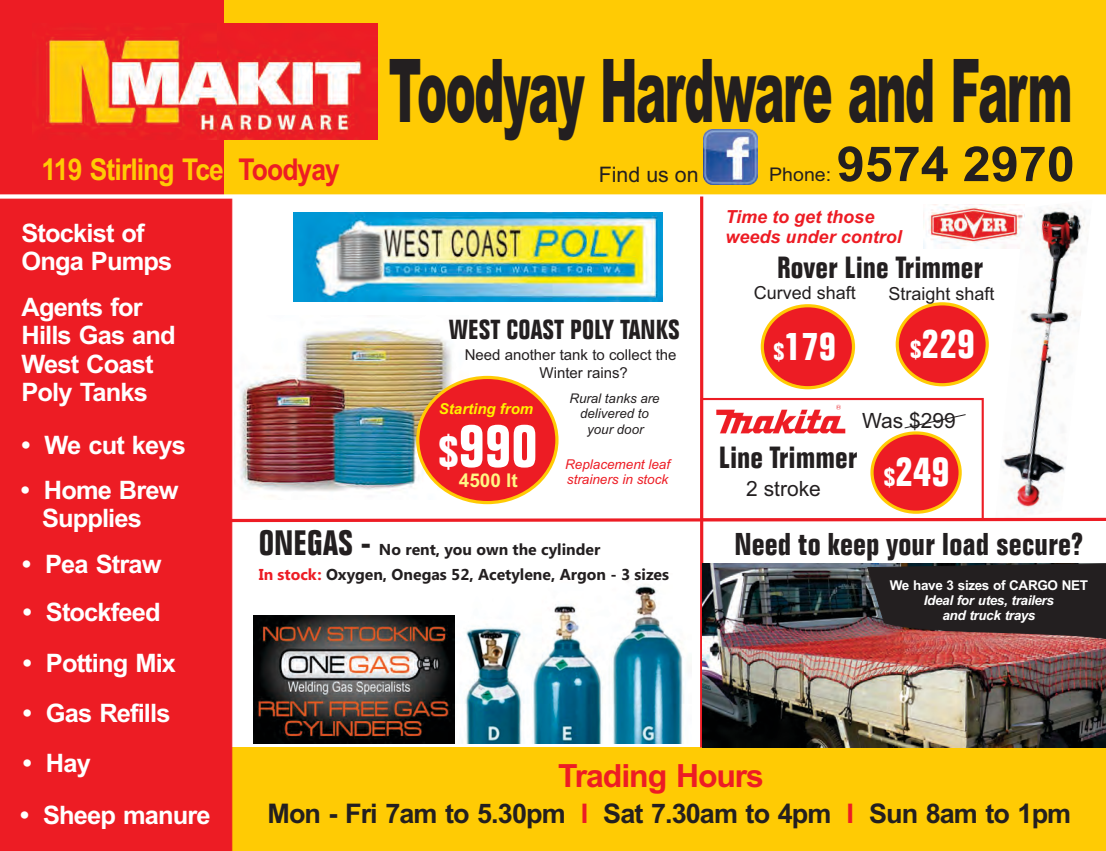
<style>
.page{position:relative;width:1106px;height:851px;background:#fff}
.page>*{position:absolute;margin:0;border:0;box-sizing:border-box;transform-origin:0 0}
.t1{font:900 87.9px "Arial";letter-spacing:-.035em;color:#231f20;scale:.51 1}
.t2{font:700 condensed 60.75px "Folio BT";color:#fff}
.t3{font:700 48.3px "Arial";color:#231f20;scale:1.04 1}
.t4{font:700 condensed 41.7px "Folio BT";color:#fff}
.t5{font:700 condensed 41.1px "Folio BT";color:#fff}
.t6{font:700 condensed 39.75px "Folio BT";color:#fff}
.t7{font:700 31.95px "Arial";letter-spacing:-.035em;color:#ed1c24}
.t8{font:700 condensed 30.9px "Folio BT";color:#231f20}
.t9{font:700 condensed 30px "Folio BT";color:#231f20}
.t10{font:700 30px "Arial";letter-spacing:-.035em;color:#ffcb04;scale:.88 1}
.t11{font:700 27px "Arial";letter-spacing:-.035em;color:#231f20}
.t12{font:700 condensed 27px "Folio BT";color:#231f20}
.t13{font:700 27px "Arial";color:#ed1c24}
.t14{font:700 25.35px/28.3px "Arial";letter-spacing:-.035em;color:#fff}
.t15{font:21.3px "Arial";color:#231f20}
.t16{font:21px "Arial";color:#231f20}
.t17{font:700 18.9px "Arial";color:#fff685}
.t18{font:18.75px "Arial";color:#231f20;scale:1.04 1}
.t19{font:italic 700 18px/20.1px "Arial";color:#ed1c24}
.t20{font:18px "Arial";color:#231f20}
.t21{font:700 15.75px/25.2px "Segoe UI";color:#231f20}
.t22{font:15px/18px "Arial";color:#231f20}
.t23{font:italic 700 15px "Arial";color:#fff200}
.t24{font:italic 700 13.5px/15.1px "Arial";letter-spacing:-.03em;color:#fff;text-align:center}
.t25{font:italic 13.5px/15.1px "Arial";color:#ed1c24}
.t26{font:700 13.5px "Arial";letter-spacing:-.03em;color:#fff}
.t27{font:italic 13.35px/15.3px "Arial";color:#231f20;text-align:center}
.s1{color:#ed1c24}
.s2{font-size:45.6px}
.s3{font-family:"Folio BT";font-stretch:condensed;font-size:34.5px}
.s4{font-size:24.9px}
.s5{font-size:25.65px}
.s6{font-size:26.1px}
</style>
<div class="page">
<img style="left:1001px;top:204px;width:84px;height:310px">
<img style="left:716px;top:385px;width:130px;height:49px">
<div style="left:217px;top:747px;width:889px;height:103px;background:#ffcb04"></div>
<div style="left:0;top:0;width:232px;height:850px;background:#ed1c24"></div>
<div style="left:224px;top:0;width:882px;height:196px;background:#ffcb04"></div>
<img style="left:33px;top:23px;width:344px;height:117px">
<img style="left:703px;top:130px;width:54px;height:54px">
<svg style="left:0;top:194px;width:1106px;height:4px"></svg>
<div style="left:895px;top:302px;width:93px;height:84px;background:#ed1c24;border:3px solid #ffcb04;border-radius:50%"></div>
<div style="left:870px;top:431px;width:91px;height:82px;background:#ed1c24;border:3px solid #ffcb04;border-radius:50%"></div>
<div style="left:760px;top:304px;width:95px;height:85px;background:#ed1c24;border:3px solid #ffcb04;border-radius:50%"></div>
<img style="left:240px;top:328px;width:227px;height:171px">
<img style="left:465px;top:584px;width:219px;height:159px">
<img style="left:254px;top:615px;width:201px;height:128px">
<img style="left:294px;top:212px;width:368px;height:89px">
<svg style="left:226px;top:516px;width:880px;height:7px"></svg>
<div style="left:416px;top:376px;width:142px;height:128px;background:#ed1c24;border:3px solid #ffcb04;border-radius:50%"></div>
<hr style="left:700px;top:196px;width:3px;height:551px;background:#ed1c24">
<img style="left:702px;top:563px;width:404px;height:184px">
<svg style="left:866px;top:563px;width:240px;height:77px;background:#352829"></svg>
<div style="left:700px;top:398px;width:283px;height:122px;border:2px solid #ed1c24"></div>
<svg style="left:904px;top:414px;width:62px;height:15px"></svg>
<img style="left:923px;top:204px;width:101px;height:45px">
<h1 class="t1" style="left:389px;top:59px;width:1342px">Toodyay Hardware and Farm</h1>
<p class="t10" style="left:42px;top:158px;width:340px">119 Stirling Tce <span class="s1">Toodyay</span></p>
<p class="t15" style="left:599px;top:167px;width:101px">Find us on</p>
<p class="t18" style="left:769px;top:167px;width:61px">Phone:</p>
<h3 class="t3" style="left:836px;top:146px;width:230px">9574 2970</h3>
<p class="t14" style="left:21px;top:221px;width:152px">Stockist of<br>Onga Pumps</p>
<p class="t14" style="left:21px;top:295px;width:156px">Agents for<br>Hills Gas and<br>West Coast<br>Poly Tanks</p>
<p class="t14" style="left:21px;top:433px;width:166px">• We cut keys</p>
<p class="t14" style="left:42px;top:478px;width:138px;text-indent:-21px">• Home Brew<br>Supplies</p>
<p class="t14" style="left:22px;top:552px;width:141px">• Pea Straw</p>
<p class="t14" style="left:23px;top:599px;width:139px">• Stockfeed</p>
<p class="t14" style="left:23px;top:651px;width:155px">• Potting Mix</p>
<p class="t14" style="left:23px;top:701px;width:149px">• Gas Refills</p>
<p class="t14" style="left:23px;top:751px;width:69px">• Hay</p>
<p class="t14" style="left:20px;top:803px;width:192px">• Sheep manure</p>
<p class="t12" style="left:449px;top:318px;width:232px">WEST COAST POLY TANKS</p>
<p class="t22" style="left:539px;top:347px;width:138px;text-indent:-75px">Need another tank to collect the<br>Winter rains?</p>
<p class="t27" style="left:569px;top:392px;width:92px">Rural tanks are delivered to your door</p>
<p class="t23" style="left:439px;top:403px;width:96px">Starting from</p>
<h2 class="t2" style="left:438px;top:420px;width:101px"><span class="s2">$</span>990</h2>
<p class="t17" style="left:459px;top:473px;width:60px">4500 lt</p>
<p class="t25" style="left:565px;top:457px;width:107px">Replacement leaf strainers in stock</p>
<p class="t21" style="left:259px;top:538px;width:412px"><span class="s3">ONEGAS -</span> No rent, you own the cylinder<br><span class="s1">In stock:</span> Oxygen, Onegas 52, Acetylene, Argon - 3 sizes</p>
<p class="t19" style="left:725px;top:208px;width:178px">Time to get those weeds under control</p>
<p class="t9" style="left:777px;top:255px;width:208px">Rover Line Trimmer</p>
<p class="t20" style="left:754px;top:286px;width:104px">Curved shaft</p>
<p class="t20" style="left:888px;top:287px;width:108px">Straight shaft</p>
<h3 class="t6" style="left:773px;top:329px;width:64px"><span class="s4">$</span>179</h3>
<h3 class="t5" style="left:910px;top:326px;width:66px"><span class="s5">$</span>229</h3>
<p class="t16" style="left:862px;top:412px;width:95px">Was $299</p>
<p class="t9" style="left:719px;top:444px;width:140px">Line Trimmer</p>
<p class="t16" style="left:746px;top:480px;width:76px">2 stroke</p>
<h3 class="t4" style="left:883px;top:454px;width:67px"><span class="s6">$</span>249</h3>
<p class="t8" style="left:734px;top:531px;width:350px">Need to keep your load secure?</p>
<p class="t26" style="left:889px;top:579px;width:200px">We have 3 sizes of CARGO NET</p>
<p class="t24" style="left:923px;top:593px;width:132px">Ideal for utes, trailers and truck trays</p>
<p class="t7" style="left:558px;top:763px;width:207px">Trading Hours</p>
<p class="t11" style="left:267px;top:803px;width:300px">Mon - Fri 7am to 5.30pm</p>
<p class="t11" style="left:603px;top:803px;width:230px">Sat 7.30am to 4pm</p>
<p class="t11" style="left:869px;top:803px;width:204px">Sun 8am to 1pm</p>
<p class="t13" style="left:581px;top:803px;width:9px">I</p>
<p class="t13" style="left:846px;top:803px;width:9px">I</p>
</div>
